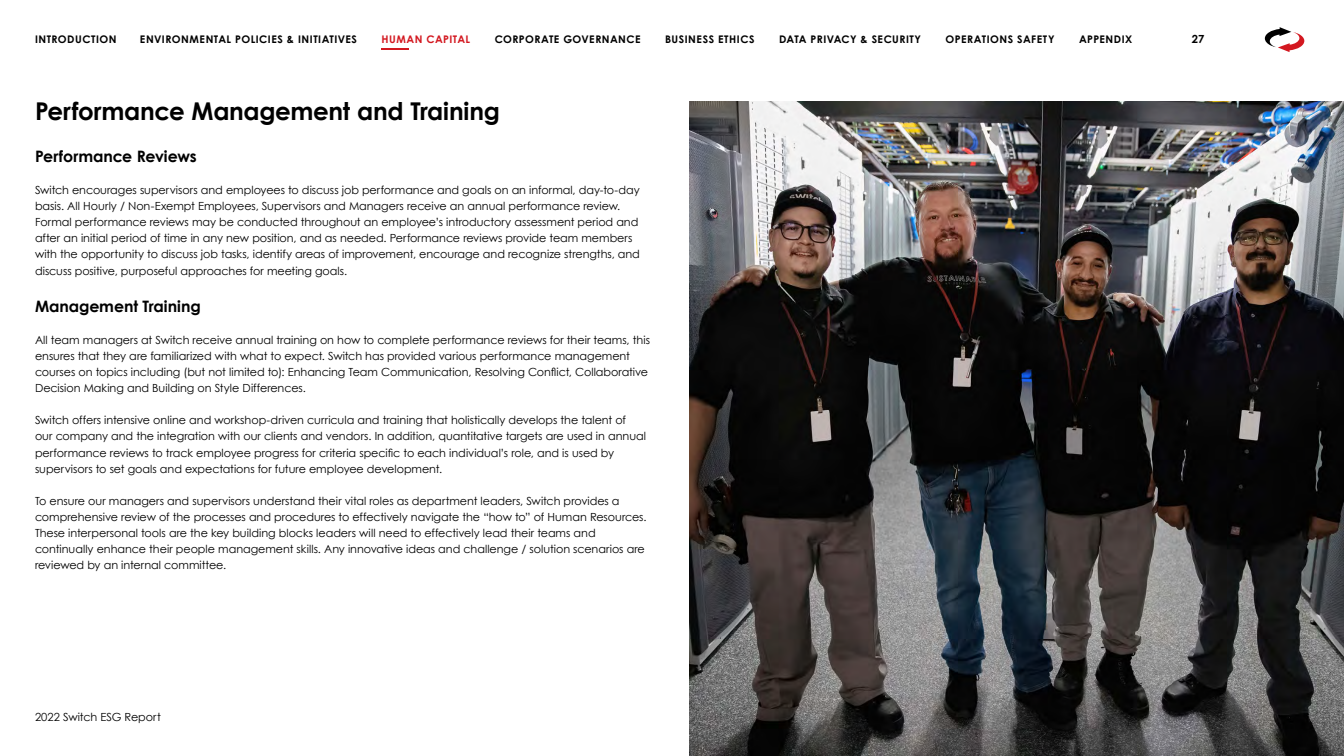
<style>
.page{position:relative;width:1344px;height:756px;background:#fff}
.page>*{position:absolute;margin:0;border:0;box-sizing:border-box;transform-origin:0 0}
.t1{font:700 24.5px "Century Gothic";letter-spacing:-.01em;color:#000}
.t2{font:700 15.75px "Century Gothic";letter-spacing:-.005em;color:#000}
.t3{font:11.2px/16.1px "Century Gothic";letter-spacing:-.005em;color:#000}
.t4{font:700 11.2px "Century Gothic";color:#000}
.t5{font:700 10.5px "Century Gothic Pro";letter-spacing:.045em;color:#000}
.t6{font:700 10.5px "Century Gothic Pro";letter-spacing:.04em;color:#d31820}
</style>
<div class="page">
<img style="left:689px;top:102px;width:655px;height:654px">
<hr style="left:382px;top:48px;width:27px;height:2px;background:#d31820">
<svg style="left:1265px;top:27px;width:39px;height:25px"></svg>
<p class="t5" style="left:35px;top:32px;width:83px">INTRODUCTION</p>
<p class="t5" style="left:140px;top:32px;width:219px">ENVIRONMENTAL POLICIES &amp; INITIATIVES</p>
<p class="t6" style="left:382px;top:32px;width:90px">HUMAN CAPITAL</p>
<p class="t5" style="left:495px;top:32px;width:147px">CORPORATE GOVERNANCE</p>
<p class="t5" style="left:665px;top:32px;width:91px">BUSINESS ETHICS</p>
<p class="t5" style="left:779px;top:32px;width:144px">DATA PRIVACY &amp; SECURITY</p>
<p class="t5" style="left:946px;top:32px;width:110px">OPERATIONS SAFETY</p>
<p class="t5" style="left:1079px;top:32px;width:55px">APPENDIX</p>
<p class="t4" style="left:1192px;top:32px;width:14px">27</p>
<h1 class="t1" style="left:35px;top:96px;width:466px">Performance Management and Training</h1>
<h2 class="t2" style="left:35px;top:146px;width:163px">Performance Reviews</h2>
<p class="t3" style="left:35px;top:182px;width:606px">Switch encourages supervisors and employees to discuss job performance and goals on an informal, day-to-day basis. All Hourly / Non-Exempt Employees, Supervisors and Managers receive an annual performance review.<br>Formal performance reviews may be conducted throughout an employee’s introductory assessment period and after an initial period of time in any new position, and as needed. Performance reviews provide team members with the opportunity to discuss job tasks, identify areas of improvement, encourage and recognize strengths, and discuss positive, purposeful approaches for meeting goals.</p>
<h2 class="t2" style="left:35px;top:296px;width:167px">Management Training</h2>
<p class="t3" style="left:35px;top:332px;width:617px">All team managers at Switch receive annual training on how to complete performance reviews for their teams, this ensures that they are familiarized with what to expect. Switch has provided various performance management courses on topics including (but not limited to): Enhancing Team Communication, Resolving Conflict, Collaborative Decision Making and Building on Style Differences.</p>
<p class="t3" style="left:35px;top:412px;width:613px">Switch offers intensive online and workshop-driven curricula and training that holistically develops the talent of our company and the integration with our clients and vendors. In addition, quantitative targets are used in annual performance reviews to track employee progress for criteria specific to each individual’s role, and is used by supervisors to set goals and expectations for future employee development.</p>
<p class="t3" style="left:35px;top:493px;width:613px">To ensure our managers and supervisors understand their vital roles as department leaders, Switch provides a comprehensive review of the processes and procedures to effectively navigate the “how to” of Human Resources.<br>These interpersonal tools are the key building blocks leaders will need to effectively lead their teams and continually enhance their people management skills. Any innovative ideas and challenge / solution scenarios are reviewed by an internal committee.</p>
<p class="t3" style="left:35px;top:709px;width:127px">2022 Switch ESG Report</p>
</div>
